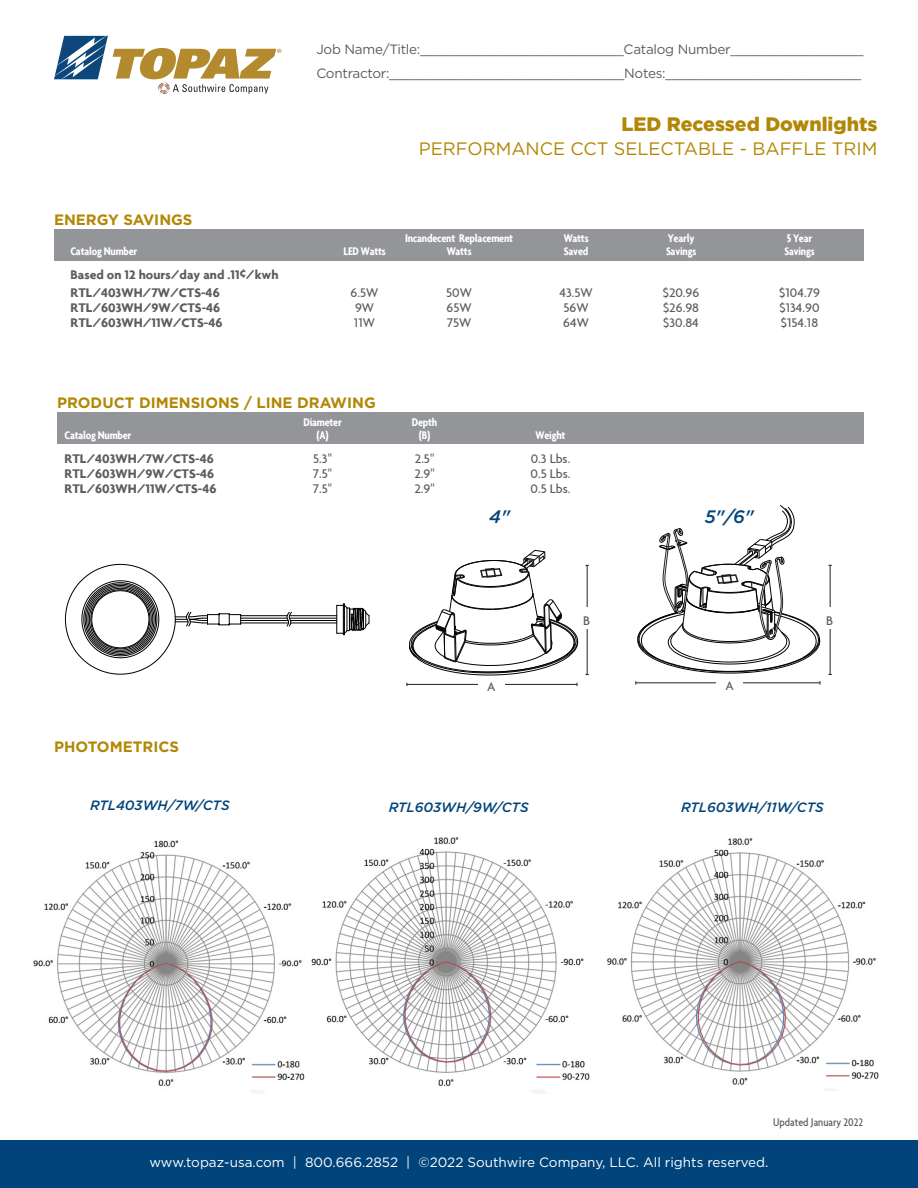
<style>
.page{position:relative;width:918px;height:1188px;background:#fff}
.page>*{position:absolute;margin:0;border:0;box-sizing:border-box;transform-origin:0 0}
.t1{font:900 19.5px "Gotham";color:#b28705}
.t2{font:18px "Gotham";color:#b28705}
.t3{font:italic 500 18px "Gotham";color:#00447b}
.t4{font:700 15px "Gotham";color:#b28705}
.t5{font:700 13.5px "Agenda";color:#5c5c5f}
.t6{font:13.5px "Gotham";letter-spacing:-.02em;color:#5c5c5f}
.t7{font:500 13.5px "Agenda";color:#5c5c5f}
.t8{font:13.5px "Gotham";color:#fff}
.t9{font:italic 500 13.5px "Gotham";color:#00447b}
.t10{font:700 condensed 12px "Agenda";letter-spacing:-.02em;color:#fff}
.t11{font:500 condensed 12px "Agenda";color:#5c5c5f}
</style>
<div class="page">
<div style="left:0;top:1140px;width:918px;height:48px;background:#00447b"></div>
<img style="left:33px;top:840px;width:272px;height:254px">
<img style="left:606px;top:838px;width:273px;height:252px">
<img style="left:311px;top:837px;width:279px;height:257px">
<svg style="left:54px;top:36px;width:228px;height:58px"></svg>
<hr style="left:407px;top:684px;width:170px;height:1px;background:#231f20">
<hr style="left:636px;top:682px;width:184px;height:1px;background:#231f20">
<div style="left:57px;top:413px;width:807px;height:31px;background:#939598"></div>
<hr style="left:830px;top:565px;width:1px;height:109px;background:#231f20">
<hr style="left:587px;top:565px;width:1px;height:110px;background:#231f20">
<div style="left:816px;top:608px;width:27px;height:21px;background:#fff"></div>
<div style="left:573px;top:608px;width:27px;height:21px;background:#fff"></div>
<div style="left:716px;top:675px;width:27px;height:16px;background:#fff"></div>
<div style="left:478px;top:677px;width:27px;height:16px;background:#fff"></div>
<svg style="left:409px;top:549px;width:169px;height:127px"></svg>
<svg style="left:637px;top:505px;width:183px;height:169px"></svg>
<svg style="left:65px;top:564px;width:305px;height:111px"></svg>
<div style="left:54px;top:229px;width:810px;height:31px;background:#939598"></div>
<p class="t6" style="left:316px;top:40px;width:549px">Job Name/Title:__________________________Catalog Number_________________</p>
<p class="t6" style="left:316px;top:64px;width:546px">Contractor:______________________________Notes:_________________________</p>
<p class="t4" style="left:54px;top:209px;width:140px">ENERGY SAVINGS</p>
<p class="t1" style="left:621px;top:110px;width:258px">LED Recessed Downlights</p>
<p class="t2" style="left:419px;top:137px;width:460px">PERFORMANCE CCT SELECTABLE - BAFFLE TRIM</p>
<p class="t10" style="left:405px;top:231px;width:109px">Incandecent Replacement</p>
<p class="t10" style="left:564px;top:231px;width:26px">Watts</p>
<p class="t10" style="left:668px;top:231px;width:28px">Yearly</p>
<p class="t10" style="left:787px;top:231px;width:27px">5 Year</p>
<p class="t10" style="left:71px;top:244px;width:68px">Catalog Number</p>
<p class="t10" style="left:344px;top:244px;width:44px">LED Watts</p>
<p class="t10" style="left:447px;top:244px;width:26px">Watts</p>
<p class="t10" style="left:564px;top:244px;width:26px">Saved</p>
<p class="t10" style="left:666px;top:244px;width:32px">Savings</p>
<p class="t10" style="left:784px;top:244px;width:32px">Savings</p>
<p class="t5" style="left:71px;top:266px;width:209px">Based on 12 hours/day and .11¢/kwh</p>
<p class="t5" style="left:71px;top:284px;width:151px">RTL/403WH/7W/CTS-46</p>
<p class="t7" style="left:351px;top:284px;width:29px">6.5W</p>
<p class="t7" style="left:446px;top:284px;width:27px">50W</p>
<p class="t7" style="left:559px;top:284px;width:35px">43.5W</p>
<p class="t7" style="left:663px;top:284px;width:38px">$20.96</p>
<p class="t7" style="left:779px;top:284px;width:42px">$104.79</p>
<p class="t5" style="left:71px;top:299px;width:151px">RTL/603WH/9W/CTS-46</p>
<p class="t7" style="left:355px;top:299px;width:21px">9W</p>
<p class="t7" style="left:446px;top:299px;width:27px">65W</p>
<p class="t7" style="left:563px;top:299px;width:27px">56W</p>
<p class="t7" style="left:663px;top:299px;width:38px">$26.98</p>
<p class="t7" style="left:779px;top:299px;width:42px">$134.90</p>
<p class="t5" style="left:71px;top:314px;width:153px">RTL/603WH/11W/CTS-46</p>
<p class="t7" style="left:354px;top:314px;width:23px">11W</p>
<p class="t7" style="left:447px;top:314px;width:26px">75W</p>
<p class="t7" style="left:563px;top:314px;width:27px">64W</p>
<p class="t7" style="left:663px;top:314px;width:37px">$30.84</p>
<p class="t7" style="left:781px;top:314px;width:39px">$154.18</p>
<p class="t4" style="left:57px;top:392px;width:320px">PRODUCT DIMENSIONS / LINE DRAWING</p>
<p class="t10" style="left:303px;top:415px;width:40px">Diameter</p>
<p class="t10" style="left:412px;top:415px;width:27px">Depth</p>
<p class="t10" style="left:65px;top:428px;width:68px">Catalog Number</p>
<p class="t10" style="left:317px;top:428px;width:14px">(A)</p>
<p class="t10" style="left:419px;top:428px;width:13px">(B)</p>
<p class="t10" style="left:536px;top:428px;width:31px">Weight</p>
<p class="t5" style="left:65px;top:450px;width:151px">RTL/403WH/7W/CTS-46</p>
<p class="t7" style="left:313px;top:450px;width:20px">5.3"</p>
<p class="t7" style="left:415px;top:450px;width:21px">2.5"</p>
<p class="t7" style="left:531px;top:450px;width:41px">0.3 Lbs.</p>
<p class="t5" style="left:65px;top:465px;width:151px">RTL/603WH/9W/CTS-46</p>
<p class="t7" style="left:313px;top:465px;width:21px">7.5"</p>
<p class="t7" style="left:414px;top:465px;width:22px">2.9"</p>
<p class="t7" style="left:531px;top:465px;width:41px">0.5 Lbs.</p>
<p class="t5" style="left:65px;top:480px;width:153px">RTL/603WH/11W/CTS-46</p>
<p class="t7" style="left:313px;top:480px;width:21px">7.5"</p>
<p class="t7" style="left:414px;top:480px;width:22px">2.9"</p>
<p class="t7" style="left:531px;top:480px;width:41px">0.5 Lbs.</p>
<p class="t3" style="left:489px;top:505px;width:22px">4"</p>
<p class="t3" style="left:705px;top:505px;width:50px">5"/6"</p>
<p class="t7" style="left:583px;top:612px;width:9px">B</p>
<p class="t7" style="left:826px;top:612px;width:9px">B</p>
<p class="t4" style="left:54px;top:737px;width:127px">PHOTOMETRICS</p>
<p class="t7" style="left:487px;top:679px;width:10px">A</p>
<p class="t7" style="left:726px;top:677px;width:10px">A</p>
<p class="t9" style="left:90px;top:796px;width:141px">RTL403WH/7W/CTS</p>
<p class="t9" style="left:389px;top:799px;width:141px">RTL603WH/9W/CTS</p>
<p class="t9" style="left:681px;top:799px;width:144px">RTL603WH/11W/CTS</p>
<p class="t11" style="left:773px;top:1116px;width:92px">Updated January 2022</p>
<p class="t8" style="left:149px;top:1154px;width:621px">www.topaz-usa.com | 800.666.2852 | ©2022 Southwire Company, LLC. All rights reserved.</p>
</div>
